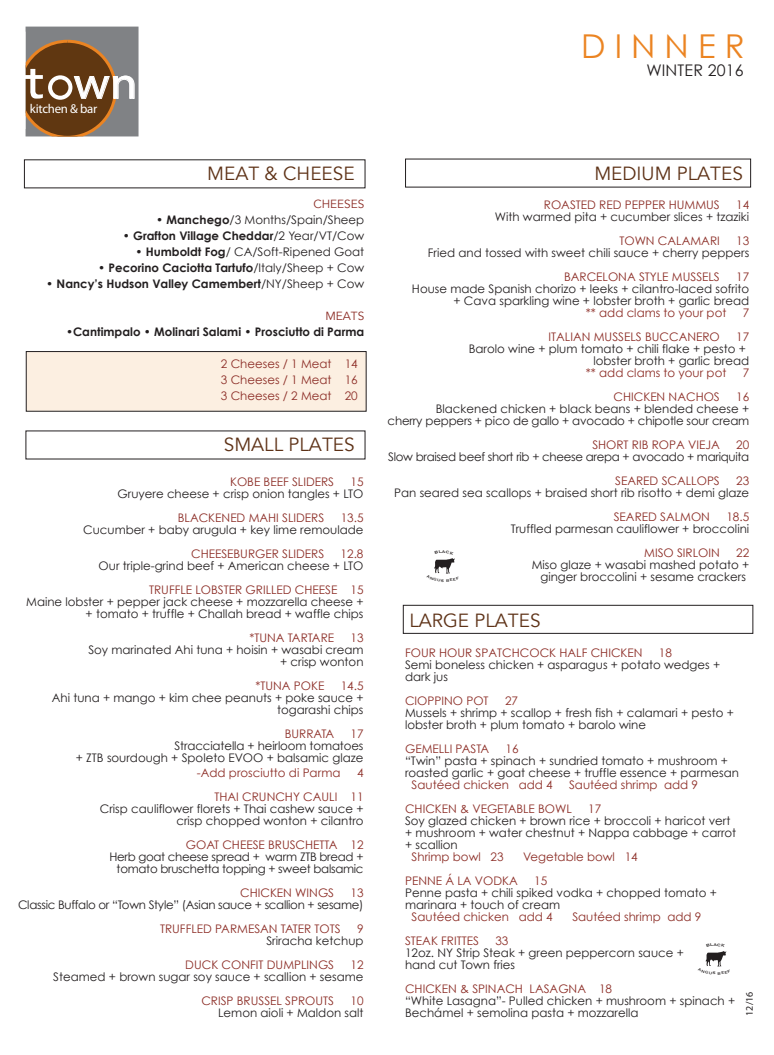
<style>
.page{position:relative;width:774px;height:1055px;background:#fff}
.page>*{position:absolute;margin:0;border:0;box-sizing:border-box;transform-origin:0 0}
.t1{font:45.1px "Myriad Pro";color:#fff;scale:1.1 1}
.t2{font:32.9px "Century Gothic";color:#eb8422}
.t3{font:19px "Avenir";color:#5e3217}
.t4{font:16px "Century Gothic";letter-spacing:.01em;color:#231f20}
.t5{font:12.9px "Myriad Pro";letter-spacing:-.025em;color:#fff}
.t6{font:11.8px/12px "Century Gothic";color:#231f20;text-align:right}
.t7{font:11.8px/24px "Century Gothic";color:#8c2d26;text-align:right}
.t8{font:11.8px/12px "Century Gothic";letter-spacing:-.025em;color:#231f20;text-align:right}
.t9{font:700 11.8px "Century Gothic";color:#231f20}
.t10{font:11.8px "Avenir";color:#8c2d26}
.t11{font:10px "Myriad Pro";color:#231f20}
.t12{font:5px "Copperplate";color:#231f20;scale:1.1 1}
.s1{font-weight:700}
.s2{font-weight:400}
</style>
<div class="page">
<div style="left:26px;top:351px;width:341px;height:60px;background:#fcefe1;border:1px solid #231f20"></div>
<svg style="left:25px;top:27px;width:114px;height:109px;background:#7d644e"></svg>
<svg style="left:48px;top:75px;width:24px;height:25px"></svg>
<div style="left:52px;top:79px;width:16px;height:17px;background:#603711;border-radius:50%"></div>
<div style="left:403px;top:604px;width:350px;height:29px;border:1px solid #231f20"></div>
<svg style="left:434px;top:558px;width:21px;height:16px"></svg>
<svg style="left:705px;top:951px;width:22px;height:16px"></svg>
<h1 class="t1" style="left:74px;top:55px;width:60px">wn</h1>
<p class="t5" style="left:30px;top:100px;width:69px">kitchen &amp; bar</p>
<h3 class="t3" style="left:207px;top:162px;width:149px">MEAT &amp; CHEESE</h3>
<p class="t10" style="left:313px;top:197px;width:52px">CHEESES</p>
<p class="t6" style="left:156px;top:214px;width:210px"><span class="s1">• Manchego</span>/3 Months/Spain/Sheep</p>
<p class="t9" style="left:123px;top:228px;width:243px">• Grafton Village Cheddar<span class="s2">/2 Year/VT/Cow</span></p>
<p class="t6" style="left:135px;top:246px;width:230px"><span class="s1">• Humboldt Fog</span>/ CA/Soft-Ripened Goat</p>
<p class="t9" style="left:98px;top:260px;width:268px">• Pecorino Caciotta Tartufo<span class="s2">/Italy/Sheep + Cow</span></p>
<p class="t9" style="left:46px;top:276px;width:320px">• Nancy’s Hudson Valley Camembert<span class="s2">/NY/Sheep + Cow</span></p>
<p class="t10" style="left:325px;top:309px;width:40px">MEATS</p>
<p class="t9" style="left:66px;top:324px;width:300px">•Cantimpalo • Molinari Salami • Prosciutto di Parma</p>
<p class="t7" style="left:221px;top:356px;width:138px;line-height:16px;text-align:justify">2 Cheeses / 1 Meat 14<br>3 Cheeses / 1 Meat 16<br>3 Cheeses / 2 Meat 20</p>
<h3 class="t3" style="left:224px;top:432px;width:132px">SMALL PLATES</h3>
<p class="t7" style="left:230px;top:469px;width:106px">KOBE BEEF SLIDERS</p>
<p class="t7" style="left:350px;top:469px;width:15px">15</p>
<p class="t6" style="left:118px;top:487px;width:247px">Gruyere cheese + crisp onion tangles + LTO</p>
<p class="t7" style="left:178px;top:505px;width:148px">BLACKENED MAHI SLIDERS</p>
<p class="t7" style="left:341px;top:505px;width:24px">13.5</p>
<p class="t6" style="left:83px;top:523px;width:282px">Cucumber + baby arugula + key lime remoulade</p>
<p class="t7" style="left:191px;top:541px;width:135px">CHEESEBURGER SLIDERS</p>
<p class="t7" style="left:341px;top:541px;width:24px">12.8</p>
<p class="t6" style="left:99px;top:559px;width:266px">Our triple-grind beef + American cheese + LTO</p>
<p class="t7" style="left:149px;top:577px;width:216px">TRUFFLE LOBSTER GRILLED CHEESE 15</p>
<p class="t6" style="left:26px;top:595px;width:339px">Maine lobster + pepper jack cheese + mozzarella cheese + + tomato + truffle + Challah bread + waffle chips</p>
<p class="t7" style="left:249px;top:625px;width:86px">*TUNA TARTARE</p>
<p class="t7" style="left:351px;top:625px;width:15px">13</p>
<p class="t6" style="left:88px;top:643px;width:277px">Soy marinated Ahi tuna + hoisin + wasabi cream + crisp wonton</p>
<p class="t7" style="left:255px;top:673px;width:70px">*TUNA POKE</p>
<p class="t7" style="left:341px;top:673px;width:24px">14.5</p>
<p class="t6" style="left:52px;top:691px;width:313px">Ahi tuna + mango + kim chee peanuts + poke sauce + togarashi chips</p>
<p class="t7" style="left:285px;top:721px;width:51px">BURRATA</p>
<p class="t7" style="left:350px;top:721px;width:15px">17</p>
<p class="t6" style="left:76px;top:739px;width:289px">Stracciatella + heirloom tomatoes<br>+ ZTB sourdough + Spoleto EVOO + balsamic glaze</p>
<p class="t7" style="left:197px;top:760px;width:145px">-Add prosciutto di Parma</p>
<p class="t7" style="left:214px;top:760px;width:151px">4<br>THAI CRUNCHY CAULI 11</p>
<p class="t6" style="left:100px;top:802px;width:265px">Crisp cauliflower florets + Thai cashew sauce + crisp chopped wonton + cilantro</p>
<p class="t7" style="left:186px;top:832px;width:179px">GOAT CHEESE BRUSCHETTA 12</p>
<p class="t8" style="left:109px;top:850px;width:256px">Herb goat cheese spread + warm ZTB bread + tomato bruschetta topping + sweet balsamic</p>
<p class="t7" style="left:240px;top:880px;width:96px">CHICKEN WINGS</p>
<p class="t7" style="left:350px;top:880px;width:15px">13</p>
<p class="t8" style="left:18px;top:898px;width:347px">Classic Buffalo or “Town Style” (Asian sauce + scallion + sesame)</p>
<p class="t7" style="left:160px;top:916px;width:182px">TRUFFLED PARMESAN TATER TOTS</p>
<p class="t7" style="left:357px;top:916px;width:8px">9</p>
<p class="t6" style="left:266px;top:934px;width:99px">Sriracha ketchup</p>
<p class="t7" style="left:185px;top:952px;width:150px">DUCK CONFIT DUMPLINGS</p>
<p class="t7" style="left:351px;top:952px;width:15px">12</p>
<p class="t6" style="left:53px;top:970px;width:312px">Steamed + brown sugar soy sauce + scallion + sesame</p>
<p class="t7" style="left:201px;top:988px;width:134px">CRISP BRUSSEL SPROUTS</p>
<p class="t7" style="left:350px;top:988px;width:15px">10</p>
<p class="t6" style="left:218px;top:1006px;width:147px">Lemon aioli + Maldon salt</p>
<h2 class="t2" style="left:581px;top:26px;width:165px">D I N N E R</h2>
<h3 class="t4" style="left:646px;top:60px;width:99px">WINTER 2016</h3>
<h3 class="t3" style="left:594px;top:162px;width:150px">MEDIUM PLATES</h3>
<p class="t7" style="left:544px;top:192px;width:177px">ROASTED RED PEPPER HUMMUS</p>
<p class="t7" style="left:736px;top:192px;width:15px">14</p>
<p class="t6" style="left:495px;top:210px;width:256px">With warmed pita + cucumber slices + tzaziki</p>
<p class="t7" style="left:619px;top:228px;width:102px">TOWN CALAMARI</p>
<p class="t7" style="left:736px;top:228px;width:15px">13</p>
<p class="t6" style="left:428px;top:246px;width:323px">Fried and tossed with sweet chili sauce + cherry peppers</p>
<p class="t7" style="left:564px;top:264px;width:157px">BARCELONA STYLE MUSSELS</p>
<p class="t7" style="left:736px;top:264px;width:15px">17</p>
<p class="t6" style="left:412px;top:282px;width:339px">House made Spanish chorizo + leeks + cilantro-laced sofrito + Cava sparkling wine + lobster broth + garlic bread</p>
<p class="t7" style="left:586px;top:300px;width:142px">** add clams to your pot</p>
<p class="t7" style="left:743px;top:300px;width:8px">7</p>
<p class="t7" style="left:549px;top:324px;width:173px">ITALIAN MUSSELS BUCCANERO</p>
<p class="t7" style="left:736px;top:324px;width:15px">17</p>
<p class="t6" style="left:469px;top:342px;width:282px">Barolo wine + plum tomato + chili flake + pesto + lobster broth + garlic bread</p>
<p class="t7" style="left:586px;top:360px;width:142px">** add clams to your pot</p>
<p class="t7" style="left:743px;top:360px;width:8px">7</p>
<p class="t7" style="left:613px;top:384px;width:108px">CHICKEN NACHOS</p>
<p class="t7" style="left:736px;top:384px;width:15px">16</p>
<p class="t6" style="left:388px;top:402px;width:363px">Blackened chicken + black beans + blended cheese +<br>cherry peppers + pico de gallo + avocado + chipotle sour cream</p>
<p class="t7" style="left:592px;top:432px;width:129px">SHORT RIB ROPA VIEJA</p>
<p class="t7" style="left:736px;top:432px;width:15px">20</p>
<p class="t8" style="left:388px;top:450px;width:363px">Slow braised beef short rib + cheese arepa + avocado + mariquita</p>
<p class="t7" style="left:615px;top:468px;width:106px">SEARED SCALLOPS</p>
<p class="t7" style="left:736px;top:468px;width:15px">23</p>
<p class="t6" style="left:394px;top:486px;width:357px">Pan seared sea scallops + braised short rib risotto + demi glaze</p>
<p class="t7" style="left:614px;top:504px;width:98px">SEARED SALMON</p>
<p class="t7" style="left:726px;top:504px;width:24px">18.5</p>
<p class="t6" style="left:511px;top:522px;width:240px">Truffled parmesan cauliflower + broccolini</p>
<p class="t7" style="left:644px;top:540px;width:77px">MISO SIRLOIN</p>
<p class="t7" style="left:736px;top:540px;width:15px">22</p>
<p class="t6" style="left:532px;top:558px;width:219px;text-align:center">Miso glaze + wasabi mashed potato + ginger broccolini + sesame crackers</p>
<p class="t12" style="left:442px;top:548px;width:5px">A</p>
<h3 class="t3" style="left:409px;top:609px;width:133px">LARGE PLATES</h3>
<p class="t7" style="left:405px;top:640px;width:239px">FOUR HOUR SPATCHCOCK HALF CHICKEN</p>
<p class="t7" style="left:659px;top:640px;width:15px">18</p>
<p class="t6" style="left:405px;top:658px;width:317px;text-align:left">Semi boneless chicken + asparagus + potato wedges + dark jus</p>
<p class="t7" style="left:405px;top:688px;width:85px">CIOPPINO POT</p>
<p class="t7" style="left:505px;top:688px;width:15px">27</p>
<p class="t6" style="left:405px;top:706px;width:330px;text-align:left">Mussels + shrimp + scallop + fresh fish + calamari + pesto + lobster broth + plum tomato + barolo wine</p>
<p class="t7" style="left:405px;top:736px;width:86px">GEMELLI PASTA</p>
<p class="t7" style="left:505px;top:736px;width:15px">16</p>
<p class="t6" style="left:405px;top:754px;width:336px;text-align:left">“Twin” pasta + spinach + sundried tomato + mushroom + roasted garlic + goat cheese + truffle essence + parmesan</p>
<p class="t7" style="left:412px;top:772px;width:143px">Sautéed chicken add 4</p>
<p class="t7" style="left:405px;top:772px;width:295px;text-align:left;text-indent:164px">Sautéed shrimp add 9<br>CHICKEN &amp; VEGETABLE BOWL</p>
<p class="t7" style="left:588px;top:796px;width:15px">17</p>
<p class="t6" style="left:405px;top:814px;width:333px;text-align:left">Soy glazed chicken + brown rice + broccoli + haricot vert + mushroom + water chestnut + Nappa cabbage + carrot + scallion</p>
<p class="t7" style="left:412px;top:844px;width:94px">Shrimp bowl 23</p>
<p class="t7" style="left:523px;top:844px;width:116px">Vegetable bowl 14</p>
<p class="t7" style="left:405px;top:868px;width:114px">PENNE Á LA VODKA</p>
<p class="t7" style="left:534px;top:868px;width:15px">15</p>
<p class="t6" style="left:405px;top:886px;width:313px;text-align:left">Penne pasta + chili spiked vodka + chopped tomato + marinara + touch of cream</p>
<p class="t7" style="left:412px;top:904px;width:143px">Sautéed chicken add 4</p>
<p class="t7" style="left:572px;top:904px;width:131px">Sautéed shrimp add 9</p>
<p class="t7" style="left:405px;top:928px;width:75px">STEAK FRITTES</p>
<p class="t7" style="left:495px;top:928px;width:15px">33</p>
<p class="t6" style="left:405px;top:946px;width:280px;text-align:left">12oz. NY Strip Steak + green peppercorn sauce + hand cut Town fries</p>
<p class="t7" style="left:405px;top:976px;width:209px">CHICKEN &amp; SPINACH LASAGNA 18</p>
<p class="t6" style="left:405px;top:994px;width:332px;text-align:left">“White Lasagna”- Pulled chicken + mushroom + spinach +<br>Bechámel + semolina pasta + mozzarella</p>
<p class="t12" style="left:713px;top:940px;width:5px">A</p>
<p class="t11" style="left:743px;top:1015px;width:25px;rotate:-90deg">12/16</p>
</div>
